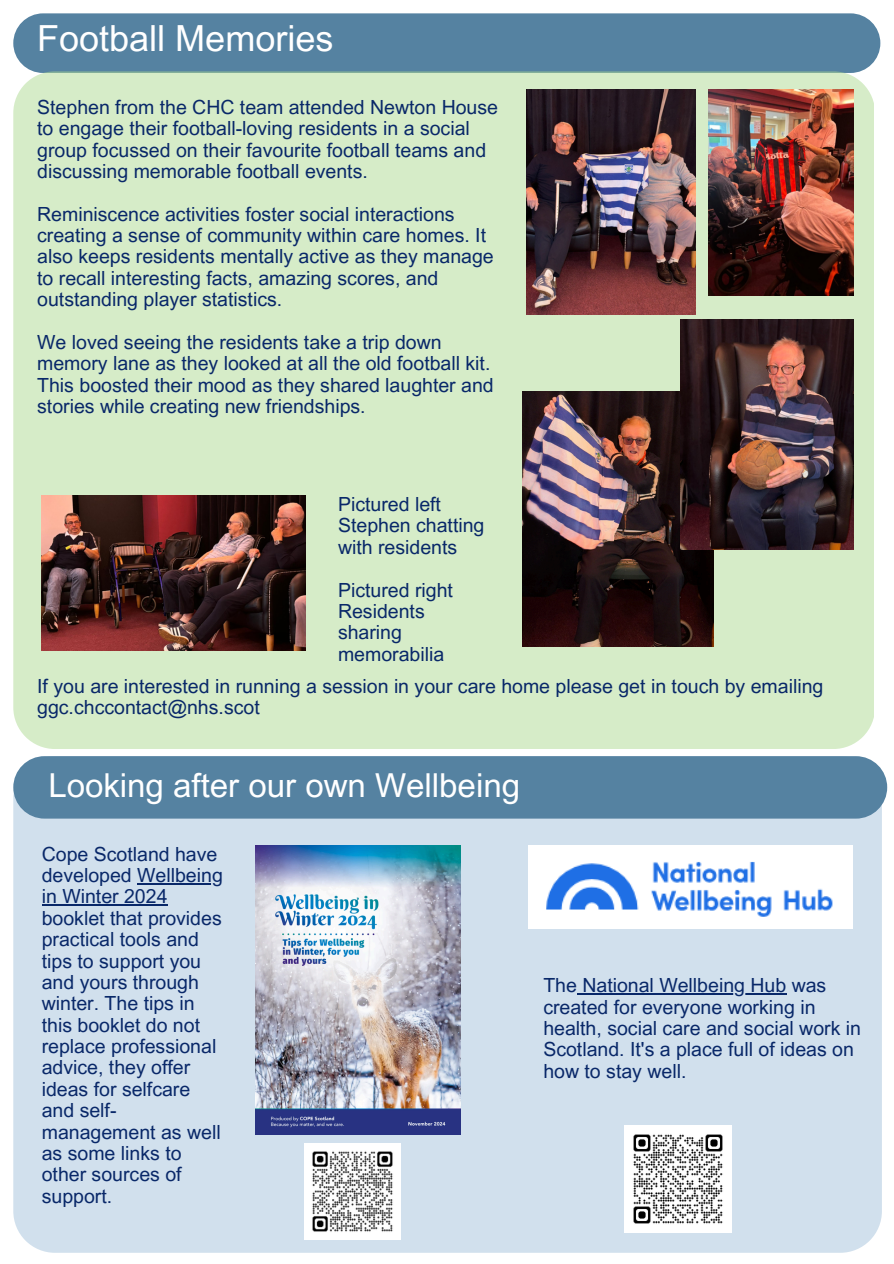
<style>
.page{position:relative;width:894px;height:1264px;background:#fff}
.page>*{position:absolute;margin:0;border:0;box-sizing:border-box;transform-origin:0 0}
.t1{font:36px "Arial MT Pro";color:#fff}
.t2{font:33px "Arial MT Pro";color:#fff}
.t3{font:19.5px/21.3px "Arial MT Pro";color:#092869}
</style>
<div class="page">
<div style="left:13px;top:13px;width:867px;height:60px;background:#5582a1;border-radius:30px"></div>
<div style="left:13px;top:756px;width:868px;height:496px;background:#d1e0ed"></div>
<div style="left:13px;top:71px;width:860px;height:678px;background:#d6ecc8"></div>
<div style="left:13px;top:756px;width:873px;height:62px;background:#5582a1;border-radius:31px"></div>
<img style="left:256px;top:845px;width:204px;height:289px">
<img style="left:304px;top:1143px;width:96px;height:96px">
<img style="left:528px;top:845px;width:324px;height:83px">
<img style="left:624px;top:1125px;width:107px;height:106px">
<img style="left:708px;top:89px;width:145px;height:206px">
<img style="left:526px;top:89px;width:168px;height:225px">
<img style="left:522px;top:392px;width:191px;height:254px">
<img style="left:680px;top:319px;width:172px;height:230px">
<img style="left:42px;top:496px;width:263px;height:154px">
<hr style="left:137px;top:883px;width:86px;height:1px;background:#092869">
<hr style="left:42px;top:904px;width:125px;height:1px;background:#092869">
<hr style="left:576px;top:993px;width:210px;height:1px;background:#092869">
<h1 class="t1" style="left:37px;top:25px;width:297px">Football Memories</h1>
<p class="t3" style="left:37px;top:99px;width:462px">Stephen from the CHC team attended Newton House to engage their football-loving residents in a social group focussed on their favourite football teams and discussing memorable football events.</p>
<p class="t3" style="left:37px;top:206px;width:458px">Reminiscence activities foster social interactions creating a sense of community within care homes. It also keeps residents mentally active as they manage to recall interesting facts, amazing scores, and outstanding player statistics.</p>
<p class="t3" style="left:37px;top:334px;width:458px">We loved seeing the residents take a trip down memory lane as they looked at all the old football kit.<br>This boosted their mood as they shared laughter and stories while creating new friendships.</p>
<p class="t3" style="left:338px;top:496px;width:148px">Pictured left<br>Stephen chatting with residents</p>
<p class="t3" style="left:338px;top:581px;width:116px">Pictured right<br>Residents sharing memorabilia</p>
<p class="t3" style="left:37px;top:677px;width:787px">If you are interested in running a session in your care home please get in touch by emailing ggc.chccontact@nhs.scot</p>
<p class="t2" style="left:48px;top:773px;width:473px">Looking after our own Wellbeing</p>
<p class="t3" style="left:42px;top:845px;width:182px">Cope Scotland have developed Wellbeing</p>
<p class="t3" style="left:42px;top:888px;width:181px">in Winter 2024 booklet that provides practical tools and tips to support you and yours through winter. The tips in this booklet do not replace professional advice, they offer ideas for selfcare and self&shy;management as well as some links to other sources of support.</p>
<p class="t3" style="left:543px;top:977px;width:284px">The National Wellbeing Hub was</p>
<p class="t3" style="left:543px;top:998px;width:319px">created for everyone working in health, social care and social work in<br>Scotland. It's a place full of ideas on how to stay well.</p>
</div>
